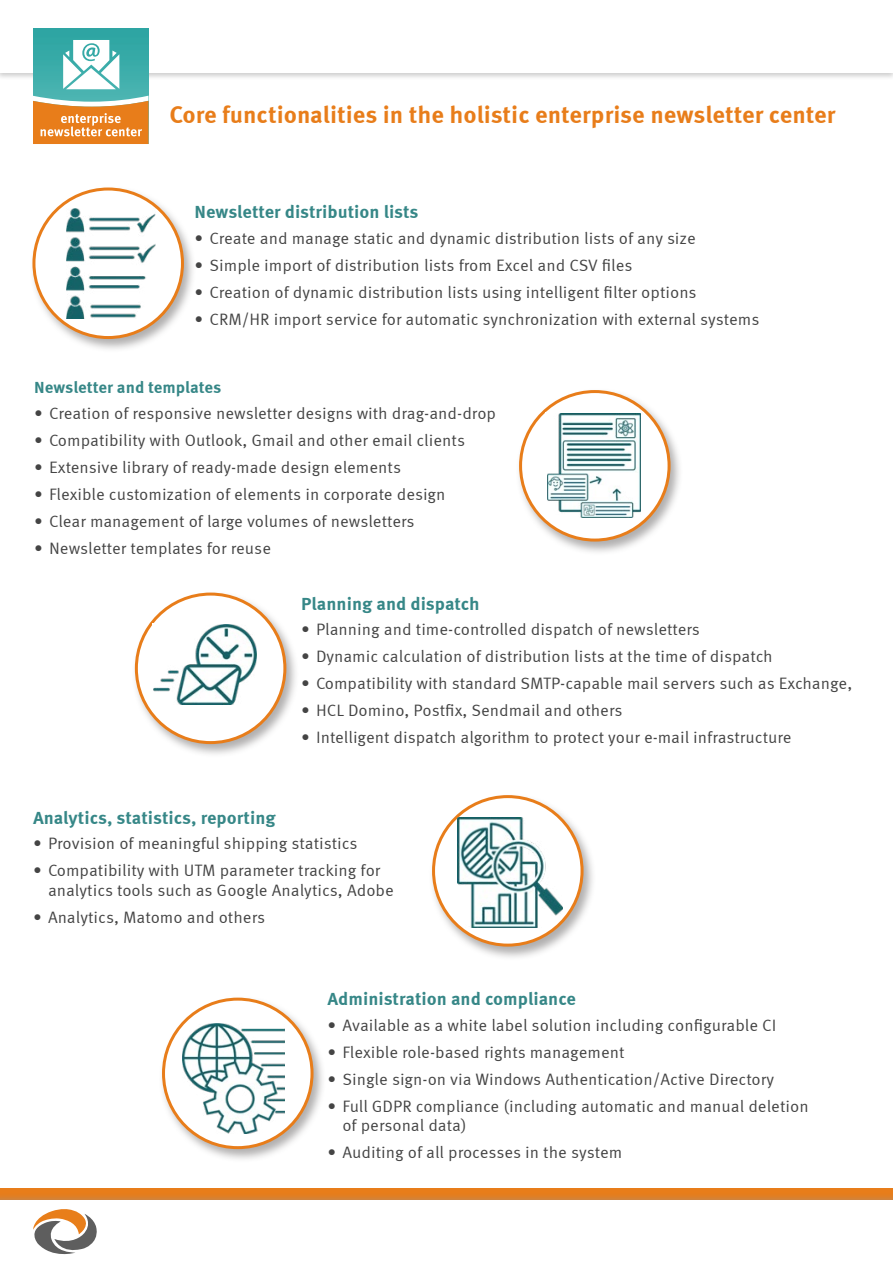
<style>
.page{position:relative;width:893px;height:1263px;background:#fff}
.page>*{position:absolute;margin:0;border:0;box-sizing:border-box;transform-origin:0 0}
.t1{font:700 24px "Meta Correspondence";color:#e87d1a}
.t2{font:700 18px "Meta Correspondence";color:#368787}
.t3{font:16.5px/19.5px "Meta Correspondence";color:#444}
.t4{font:700 16.5px "Meta Correspondence";color:#368787}
</style>
<div class="page">
<div style="left:0;top:0;width:893px;height:80px;background:#000;opacity:.2"></div>
<div style="left:0;top:0;width:893px;height:72px;background:#fff"></div>
<svg style="left:33px;top:29px;width:115px;height:67px;background:#3aaba9"></svg>
<svg style="left:33px;top:96px;width:116px;height:48px;background:#df9c56"></svg>
<svg style="left:63px;top:40px;width:56px;height:49px"></svg>
<div style="left:0;top:1188px;width:893px;height:14px;background:#e87d1a"></div>
<div style="left:0;top:1193px;width:893px;height:70px;background:#979595;opacity:.75"></div>
<div style="left:0;top:1200px;width:893px;height:63px;background:#fff"></div>
<svg style="left:33px;top:1209px;width:64px;height:46px"></svg>
<div style="left:29px;top:186px;width:168px;height:167px;background:#979595;opacity:.75"></div>
<div style="left:34px;top:189px;width:148px;height:149px;background:#fff;border-radius:50%"></div>
<div style="left:32px;top:188px;width:152px;height:151px;border:3px solid #e87d1a;border-radius:50%"></div>
<img style="left:67px;top:209px;width:88px;height:110px">
<div style="left:429px;top:793px;width:167px;height:168px;background:#979595;opacity:.75"></div>
<div style="left:434px;top:797px;width:148px;height:148px;background:#fff;border-radius:50%"></div>
<div style="left:432px;top:795px;width:152px;height:152px;border:3px solid #e87d1a;border-radius:50%"></div>
<img style="left:458px;top:818px;width:105px;height:110px">
<div style="left:516px;top:388px;width:167px;height:167px;background:#979595;opacity:.75"></div>
<div style="left:521px;top:392px;width:148px;height:148px;background:#fff;border-radius:50%"></div>
<div style="left:519px;top:390px;width:152px;height:152px;border:3px solid #e87d1a;border-radius:50%"></div>
<img style="left:548px;top:413px;width:93px;height:104px">
<div style="left:159px;top:996px;width:167px;height:167px;background:#979595;opacity:.75"></div>
<div style="left:164px;top:999px;width:148px;height:149px;background:#fff;border-radius:50%"></div>
<div style="left:162px;top:998px;width:152px;height:151px;border:3px solid #e87d1a;border-radius:50%"></div>
<img style="left:183px;top:1023px;width:102px;height:110px">
<div style="left:132px;top:591px;width:167px;height:167px;background:#979595;opacity:.75"></div>
<div style="left:136px;top:594px;width:149px;height:149px;background:#fff;border-radius:50%"></div>
<div style="left:135px;top:593px;width:151px;height:151px;border:3px solid #e87d1a;border-radius:50%"></div>
<div style="left:152px;top:623px;width:104px;height:81px;background:#fff"></div>
<img style="left:153px;top:624px;width:103px;height:80px">
<h1 class="t1" style="left:170px;top:100px;width:667px">Core functionalities in the holistic enterprise newsletter center</h1>
<p class="t2" style="left:194px;top:201px;width:226px">Newsletter distribution lists</p>
<p class="t3" style="left:194px;top:228px;width:503px">• Create and manage static and dynamic distribution lists of any size</p>
<p class="t3" style="left:194px;top:255px;width:440px">• Simple import of distribution lists from Excel and CSV files</p>
<p class="t3" style="left:194px;top:282px;width:504px">• Creation of dynamic distribution lists using intelligent filter options</p>
<p class="t3" style="left:194px;top:309px;width:567px">• CRM/HR import service for automatic synchronization with external systems</p>
<p class="t4" style="left:34px;top:378px;width:189px">Newsletter and templates</p>
<p class="t3" style="left:34px;top:403px;width:463px">• Creation of responsive newsletter designs with drag-and-drop</p>
<p class="t3" style="left:34px;top:430px;width:433px">• Compatibility with Outlook, Gmail and other email clients</p>
<p class="t3" style="left:34px;top:457px;width:369px">• Extensive library of ready-made design elements</p>
<p class="t3" style="left:34px;top:484px;width:413px">• Flexible customization of elements in corporate design</p>
<p class="t3" style="left:34px;top:511px;width:382px">• Clear management of large volumes of newsletters</p>
<p class="t3" style="left:34px;top:538px;width:239px">• Newsletter templates for reuse</p>
<p class="t2" style="left:301px;top:593px;width:180px">Planning and dispatch</p>
<p class="t3" style="left:301px;top:620px;width:400px">• Planning and time-controlled dispatch of newsletters</p>
<p class="t3" style="left:301px;top:647px;width:473px">• Dynamic calculation of distribution lists at the time of dispatch</p>
<p class="t3" style="left:301px;top:674px;width:553px">• Compatibility with standard SMTP-capable mail servers such as Exchange,</p>
<p class="t3" style="left:301px;top:701px;width:323px">• HCL Domino, Postfix, Sendmail and others</p>
<p class="t3" style="left:301px;top:728px;width:492px">• Intelligent dispatch algorithm to protect your e-mail infrastructure</p>
<p class="t2" style="left:33px;top:807px;width:244px">Analytics, statistics, reporting</p>
<p class="t3" style="left:33px;top:833px;width:326px">• Provision of meaningful shipping statistics</p>
<p class="t3" style="left:48px;top:860px;width:347px;text-indent:-15px">• Compatibility with UTM parameter tracking for analytics tools such as Google Analytics, Adobe</p>
<p class="t3" style="left:33px;top:907px;width:234px">• Analytics, Matomo and others</p>
<p class="t2" style="left:327px;top:988px;width:250px">Administration and compliance</p>
<p class="t3" style="left:327px;top:1015px;width:451px">• Available as a white label solution including configurable CI</p>
<p class="t3" style="left:327px;top:1042px;width:299px">• Flexible role-based rights management</p>
<p class="t3" style="left:327px;top:1069px;width:448px">• Single sign-on via Windows Authentication/Active Directory</p>
<p class="t3" style="left:342px;top:1096px;width:468px;text-indent:-15px">• Full GDPR compliance (including automatic and manual deletion of personal data)</p>
<p class="t3" style="left:327px;top:1142px;width:296px">• Auditing of all processes in the system</p>
</div>
